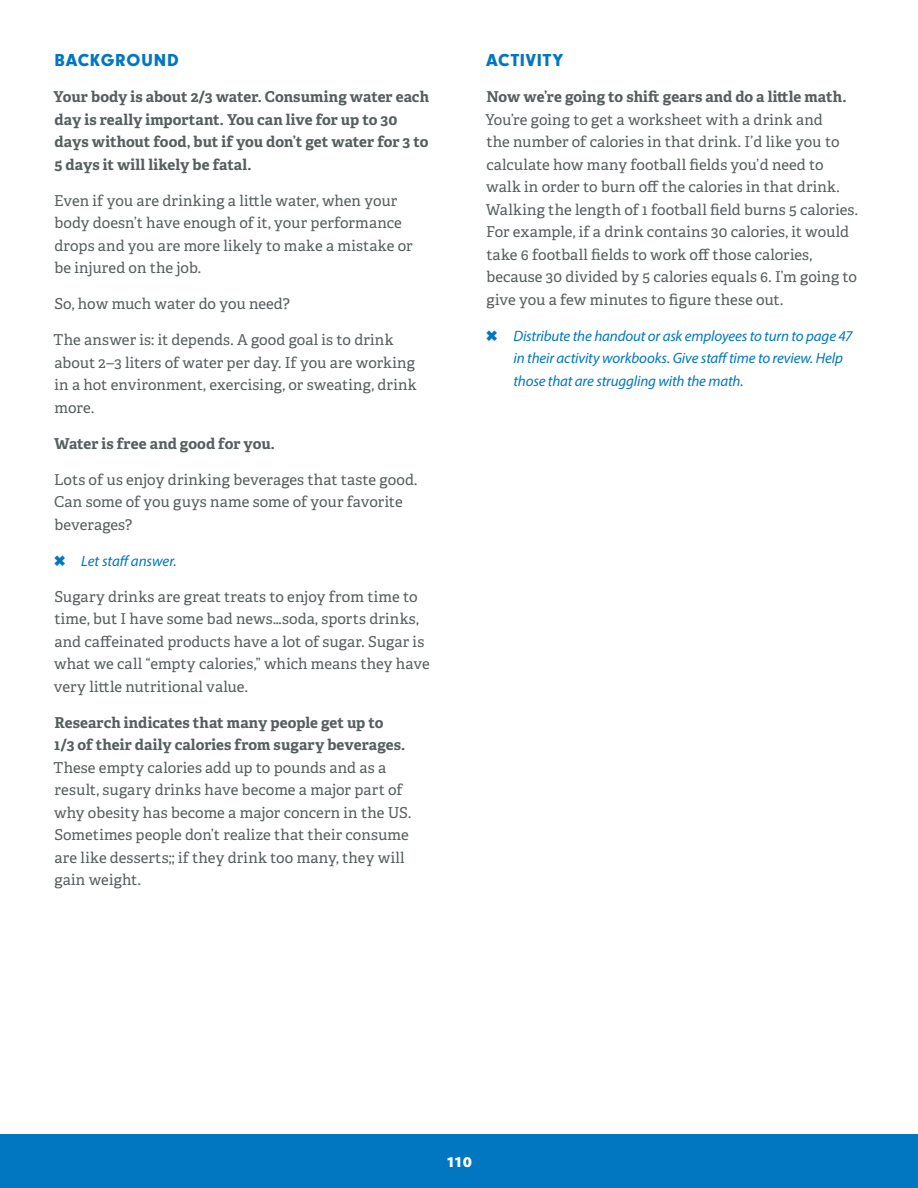
<style>
.page{position:relative;width:918px;height:1188px;background:#fff}
.page>*{position:absolute;margin:0;border:0;box-sizing:border-box;transform-origin:0 0}
.t1{font:900 18px "Neuzeit Gro";letter-spacing:.04em;color:#0077c0}
.BULLET_1{font:15px/22.5px "Adelle";letter-spacing:.005em;color:#575e5f}
.BULLET_1-2{font:700 15px/22.5px "Adelle";color:#575e5f}
.t2{font:italic 15px/22.5px "Myriad Pro";letter-spacing:-.01em;color:#0077c0}
.t3{font:900 semi-expanded 15px "Myriad Pro";color:#fff}
.s1{font-weight:700}
</style>
<div class="page">
<div style="left:0;top:1134px;width:918px;height:54px;background:#0077c0"></div>
<h1 class="t1" style="left:55px;top:50px;width:126px">BACKGROUND</h1>
<p class="BULLET_1-2" style="left:54px;top:85px;width:377px">Your body is about 2/3 water. Consuming water each day is really important. You can live for up to 30 days without food, but if you don’t get water for 3 to 5 days it will likely be fatal.</p>
<p class="BULLET_1" style="left:54px;top:188px;width:360px">Even if you are drinking a little water, when your body doesn’t have enough of it, your performance drops and you are more likely to make a mistake or be injured on the job.</p>
<p class="BULLET_1" style="left:54px;top:292px;width:237px">So, how much water do you need?</p>
<p class="BULLET_1" style="left:54px;top:328px;width:365px">The answer is: it depends. A good goal is to drink about 2–3 liters of water per day. If you are working in a hot environment, exercising, or sweating, drink more.</p>
<p class="BULLET_1-2" style="left:54px;top:431px;width:222px">Water is free and good for you.</p>
<p class="BULLET_1" style="left:54px;top:467px;width:365px">Lots of us enjoy drinking beverages that taste good.<br>Can some of you guys name some of your favorite beverages?</p>
<p class="t2" style="left:54px;top:549px;width:124px">✖ Let staff answer.</p>
<p class="BULLET_1" style="left:54px;top:584px;width:377px">Sugary drinks are great treats to enjoy from time to time, but I have some bad news…soda, sports drinks, and caffeinated products have a lot of sugar. Sugar is what we call “empty calories,” which means they have very little nutritional value.</p>
<p class="BULLET_1" style="left:54px;top:710px;width:359px"><span class="s1">Research indicates that many people get up to<br>1/3 of their daily calories from sugary beverages.<br></span>These empty calories add up to pounds and as a result, sugary drinks have become a major part of why obesity has become a major concern in the US.<br>Sometimes people don’t realize that their consume are like desserts;; if they drink too many, they will gain weight.</p>
<h1 class="t1" style="left:486px;top:50px;width:78px">ACTIVITY</h1>
<p class="BULLET_1" style="left:485px;top:85px;width:374px"><span class="s1">Now we’re going to shift gears and do a little math.<br></span>You’re going to get a worksheet with a drink and<br>the number of calories in that drink. I’d like you to calculate how many football fields you’d need to walk in order to burn off the calories in that drink.<br>Walking the length of 1 football field burns 5 calories.<br>For example, if a drink contains 30 calories, it would take 6 football fields to work off those calories, because 30 divided by 5 calories equals 6. I’m going to give you a few minutes to figure these out.</p>
<p class="t2" style="left:514px;top:324px;width:340px;text-indent:-27px">✖ Distribute the handout or ask employees to turn to page 47 in their activity workbooks. Give staff time to review. Help those that are struggling with the math.</p>
<p class="t3" style="left:446px;top:1153px;width:27px">110</p>
</div>
